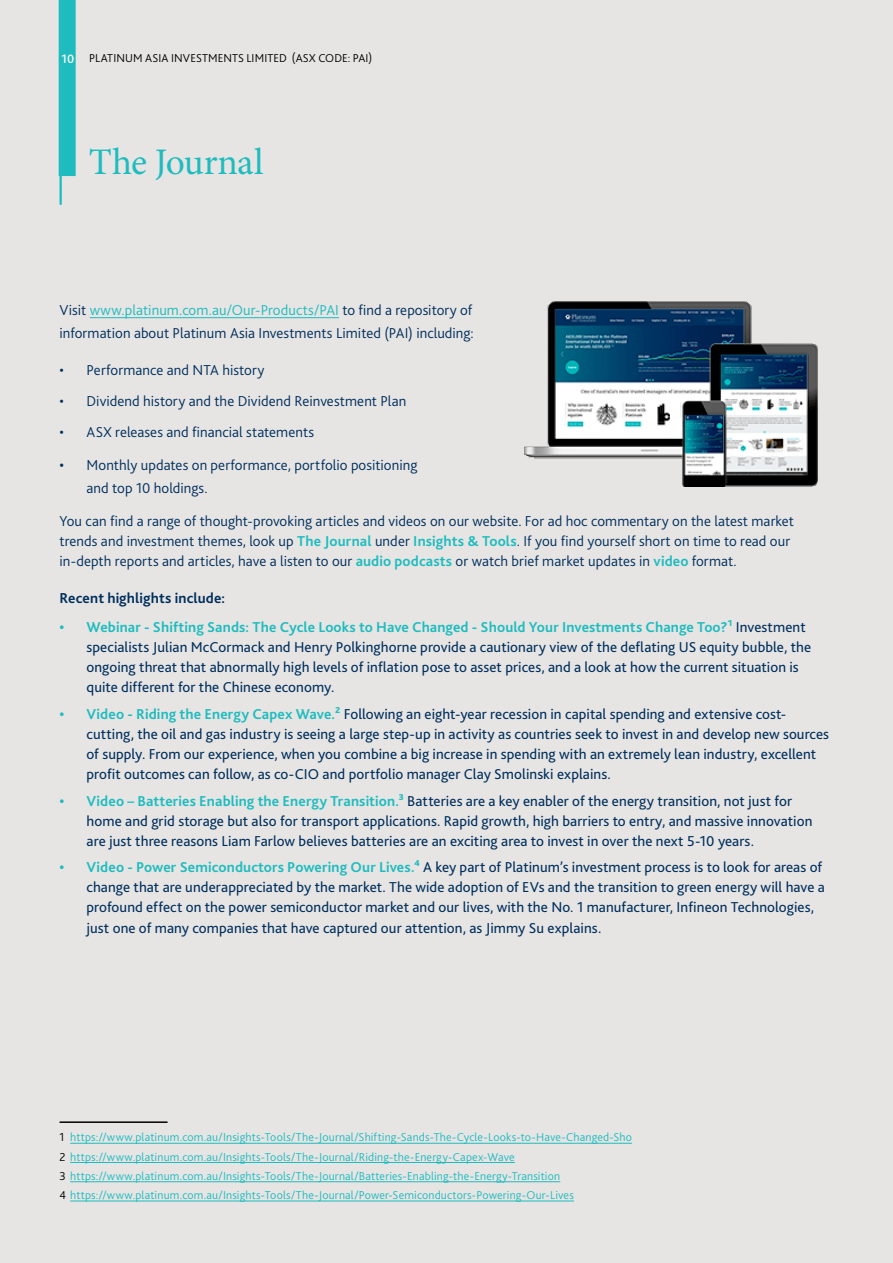
<style>
.page{position:relative;width:893px;height:1263px;background:#e7e5e4}
.page>*{position:absolute;margin:0;border:0;box-sizing:border-box;transform-origin:0 0}
.t1{font:37.5px "Minion Pro";letter-spacing:-.01em;color:#1ebcbe}
.t2{font:15px/20.1px "Bliss 2";letter-spacing:.005em;color:#002f5c}
.t3{font:300 15px/22.5px "Bliss 2";letter-spacing:.005em;color:#002f5c}
.t4{font:700 15px "Bliss 2";letter-spacing:.005em;color:#002f5c}
.t5{font:300 12px/19.2px "Bliss 2";letter-spacing:.01em;color:#1ebcbe}
.t6{font:300 12px "Bliss 2";letter-spacing:.01em;color:#000}
.s1{font-weight:500;font-size:12.75px;color:#fff}
.s2{color:#1ebcbe}
.s3{font-weight:400}
.s4{font-weight:700;color:#1ebcbe}
.s5{color:#000}
</style>
<div class="page">
<img style="left:525px;top:302px;width:293px;height:184px">
<hr style="left:90px;top:317px;width:249px;height:1px;background:#1ebcbe">
<hr style="left:60px;top:1121px;width:108px;height:2px;background:#000">
<hr style="left:70px;top:1143px;width:562px;height:1px;background:#1ebcbe">
<hr style="left:70px;top:1162px;width:445px;height:1px;background:#1ebcbe">
<hr style="left:70px;top:1181px;width:490px;height:1px;background:#1ebcbe">
<hr style="left:70px;top:1201px;width:504px;height:1px;background:#1ebcbe">
<hr style="left:60px;top:0;width:2px;height:205px;background:#1ebcbe">
<div style="left:59px;top:0;width:17px;height:176px;background:#1ebcbe"></div>
<p class="t6" style="left:62px;top:50px;width:312px"><span class="s1">10</span> PLATINUM ASIA INVESTMENTS LIMITED (ASX CODE: PAI)</p>
<h1 class="t1" style="left:89px;top:137px;width:176px">The Journal</h1>
<p class="t3" style="left:60px;top:299px;width:416px">Visit <span class="s2">www.platinum.com.au/Our-Products/PAI</span> to find a repository of information about Platinum Asia Investments Limited (PAI) including:</p>
<p class="t3" style="left:60px;top:359px;width:206px">• Performance and NTA history</p>
<p class="t3" style="left:60px;top:389px;width:348px">• Dividend history and the Dividend Reinvestment Plan</p>
<p class="t3" style="left:60px;top:420px;width:256px">• ASX releases and financial statements</p>
<p class="t3" style="left:87px;top:453px;width:332px;text-indent:-27px"><span class="s3">•</span> Monthly updates on performance, portfolio positioning and top 10 holdings.</p>
<p class="t3" style="left:60px;top:510px;width:736px;line-height:20.2px">You can find a range of thought-provoking articles and videos on our website. For ad hoc commentary on the latest market trends and investment themes, look up <span class="s4">The Journal</span> under <span class="s4">Insights &amp; Tools</span>. If you find yourself short on time to read our in-depth reports and articles, have a listen to our <span class="s4">audio podcasts</span> or watch brief market updates in <span class="s4">video</span> format.</p>
<p class="t4" style="left:60px;top:589px;width:167px">Recent highlights include:</p>
<p class="t2" style="left:87px;top:617px;width:726px;text-indent:-27px"><span class="s4">• Webinar - Shifting Sands: The Cycle Looks to Have Changed - Should Your Investments Change Too?1</span> Investment specialists Julian McCormack and Henry Polkinghorne provide a cautionary view of the deflating US equity bubble, the ongoing threat that abnormally high levels of inflation pose to asset prices, and a look at how the current situation is quite different for the Chinese economy.</p>
<p class="t2" style="left:87px;top:703px;width:744px;text-indent:-27px"><span class="s4">• Video - Riding the Energy Capex Wave.2</span> Following an eight-year recession in capital spending and extensive cost&shy;cutting, the oil and gas industry is seeing a large step-up in activity as countries seek to invest in and develop new sources of supply. From our experience, when you combine a big increase in spending with an extremely lean industry, excellent profit outcomes can follow, as co-CIO and portfolio manager Clay Smolinski explains.</p>
<p class="t2" style="left:87px;top:790px;width:727px;text-indent:-27px"><span class="s4">• Video – Batteries Enabling the Energy Transition.3</span> Batteries are a key enabler of the energy transition, not just for home and grid storage but also for transport applications. Rapid growth, high barriers to entry, and massive innovation are just three reasons Liam Farlow believes batteries are an exciting area to invest in over the next 5-10 years.</p>
<p class="t2" style="left:87px;top:857px;width:740px;text-indent:-27px"><span class="s4">• Video - Power Semiconductors Powering Our Lives.4</span> A key part of Platinum’s investment process is to look for areas of change that are underappreciated by the market. The wide adoption of EVs and the transition to green energy will have a profound effect on the power semiconductor market and our lives, with the No. 1 manufacturer, Infineon Technologies, just one of many companies that have captured our attention, as Jimmy Su explains.</p>
<p class="t5" style="left:60px;top:1127px;width:574px"><span class="s5">1</span> https://www.platinum.com.au/Insights-Tools/The-Journal/Shifting-Sands-The-Cycle-Looks-to-Have-Changed-Sho <span class="s5">2</span> https://www.platinum.com.au/Insights-Tools/The-Journal/Riding-the-Energy-Capex-Wave<br><span class="s5">3</span> https://www.platinum.com.au/Insights-Tools/The-Journal/Batteries-Enabling-the-Energy-Transition<br><span class="s5">4</span> https://www.platinum.com.au/Insights-Tools/The-Journal/Power-Semiconductors-Powering-Our-Lives</p>
</div>
